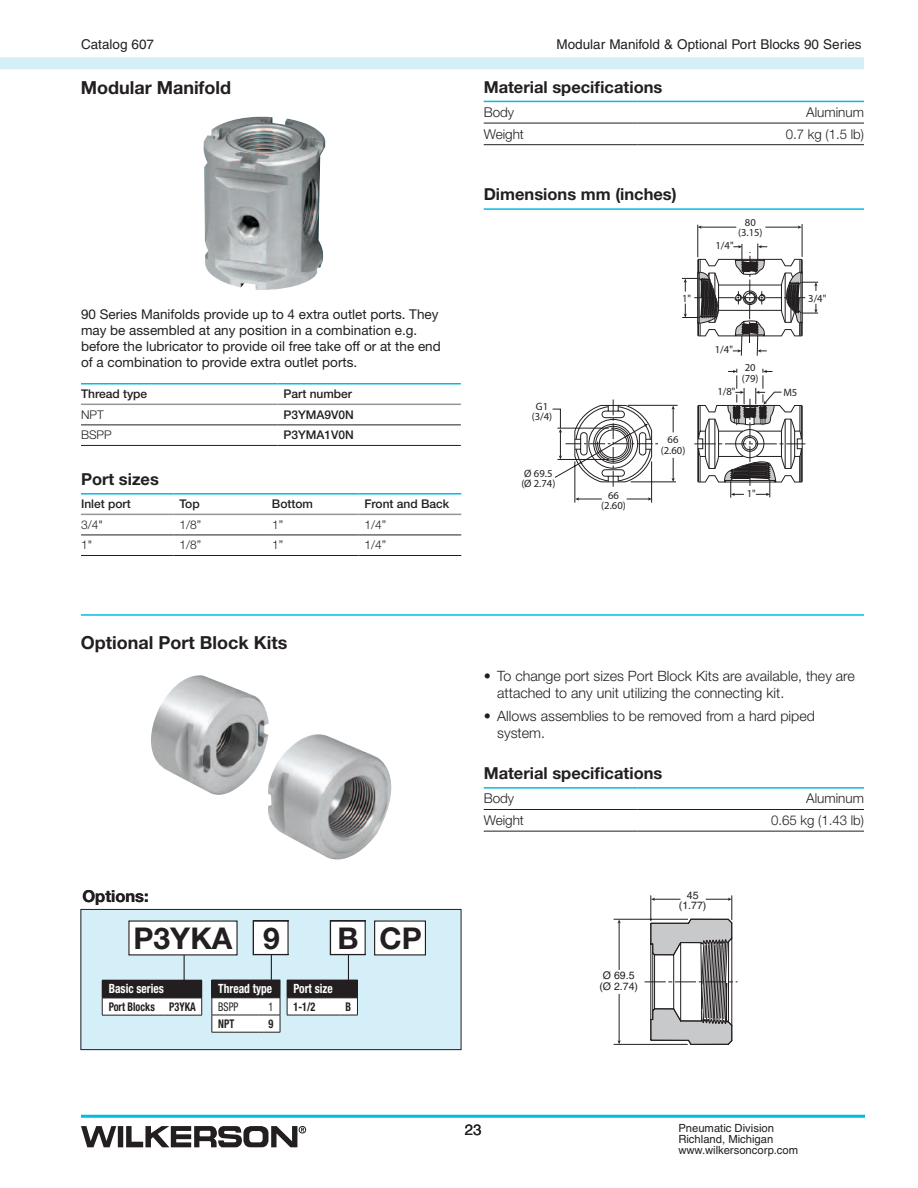
<style>
.page{position:relative;width:918px;height:1188px;background:#fff}
.page>*{position:absolute;margin:0;border:0;box-sizing:border-box;transform-origin:0 0}
.t1{font:700 30px "Helvetica Neue LT Std";color:#231f20}
.t2{font:700 18px "Helvetica Neue LT Std";color:#231f20}
.t3{font:700 16.5px "Helvetica Neue LT Std";color:#231f20}
.t4{font:15px "Helvetica";color:#231f20}
.t5{font:300 14.25px/17.1px "Helvetica Neue LT Std";color:#231f20}
.t6{font:13.5px/16.2px "Helvetica Neue LT Std";color:#231f20}
.t7{font:300 13.5px "Helvetica Neue LT Std";color:#231f20}
.t8{font:13.5px "Helvetica";color:#231f20}
.t9{font:700 condensed 12.75px "Helvetica Neue LT Std";color:#fff;scale:.9 1}
.t10{font:500 12px "Helvetica Neue LT Std";color:#231f20}
.t11{font:300 12px "Helvetica Neue LT Std";color:#231f20}
.t12{font:700 condensed 12px "Helvetica Neue LT Std";color:#231f20;scale:.85 1}
.t13{font:condensed 12px "Helvetica Neue LT Std";color:#231f20;scale:.85 1}
.t14{font:11.25px/11.2px "Helvetica";color:#231f20}
.t15{font:10.65px/10.6px "Helvetica";color:#231f20;text-align:center}
.t16{font:10.5px/10.5px "Helvetica";color:#231f20;text-align:center}
</style>
<div class="page">
<hr style="left:81px;top:1115px;width:784px;height:3px;background:#00bce4">
<svg style="left:81px;top:1126px;width:35px;height:21px"></svg>
<div style="left:118px;top:1126px;width:5px;height:21px;background:#231f20"></div>
<svg style="left:126px;top:1126px;width:178px;height:21px"></svg>
<div style="left:299px;top:1126px;width:7px;height:7px;border:1px solid #231f20;border-radius:50%"></div>
<div style="left:0;top:57px;width:864px;height:12px;background:#d5eff8"></div>
<hr style="left:81px;top:614px;width:783px;height:2px;background:#00bce4">
<img style="left:151px;top:675px;width:241px;height:185px">
<hr style="left:81px;top:425px;width:197px;height:1px;background:#231f20">
<hr style="left:278px;top:425px;width:183px;height:1px;background:#231f20">
<hr style="left:81px;top:445px;width:197px;height:1px;background:#231f20">
<hr style="left:278px;top:445px;width:183px;height:1px;background:#231f20">
<hr style="left:81px;top:404px;width:197px;height:1px;background:#949698">
<hr style="left:278px;top:404px;width:183px;height:1px;background:#949698">
<hr style="left:81px;top:383px;width:197px;height:1px;background:#00bce4">
<hr style="left:278px;top:383px;width:183px;height:1px;background:#00bce4">
<hr style="left:81px;top:535px;width:92px;height:1px;background:#231f20">
<hr style="left:173px;top:535px;width:93px;height:1px;background:#231f20">
<hr style="left:266px;top:535px;width:92px;height:1px;background:#231f20">
<hr style="left:358px;top:535px;width:103px;height:1px;background:#231f20">
<hr style="left:81px;top:555px;width:92px;height:1px;background:#231f20">
<hr style="left:173px;top:555px;width:93px;height:1px;background:#231f20">
<hr style="left:266px;top:555px;width:92px;height:1px;background:#231f20">
<hr style="left:358px;top:555px;width:103px;height:1px;background:#231f20">
<hr style="left:81px;top:514px;width:92px;height:1px;background:#949698">
<hr style="left:173px;top:514px;width:93px;height:1px;background:#949698">
<hr style="left:266px;top:514px;width:92px;height:1px;background:#949698">
<hr style="left:358px;top:514px;width:103px;height:1px;background:#949698">
<hr style="left:81px;top:493px;width:92px;height:2px;background:#00bce4">
<hr style="left:173px;top:493px;width:93px;height:2px;background:#00bce4">
<hr style="left:266px;top:493px;width:92px;height:2px;background:#00bce4">
<hr style="left:358px;top:493px;width:103px;height:2px;background:#00bce4">
<div style="left:81px;top:909px;width:380px;height:141px;background:#d5eff8"></div>
<div style="left:81px;top:909px;width:380px;height:141px;border:1px solid #231f20"></div>
<img style="left:203px;top:117px;width:122px;height:173px">
<svg style="left:574px;top:224px;width:228px;height:279px"></svg>
<svg style="left:798px;top:226px;width:4px;height:3px"></svg>
<hr style="left:701px;top:227px;width:35px;height:1px;background:#231f20">
<svg style="left:698px;top:226px;width:4px;height:3px"></svg>
<svg style="left:672px;top:406px;width:3px;height:26px"></svg>
<svg style="left:672px;top:458px;width:3px;height:24px"></svg>
<svg style="left:627px;top:497px;width:25px;height:4px"></svg>
<svg style="left:575px;top:497px;width:27px;height:4px"></svg>
<svg style="left:552px;top:400px;width:107px;height:89px"></svg>
<svg style="left:682px;top:244px;width:136px;height:112px"></svg>
<svg style="left:694px;top:366px;width:111px;height:132px"></svg>
<hr style="left:484px;top:809px;width:153px;height:1px;background:#231f20">
<hr style="left:637px;top:809px;width:227px;height:1px;background:#231f20">
<hr style="left:484px;top:831px;width:153px;height:1px;background:#231f20">
<hr style="left:637px;top:831px;width:227px;height:1px;background:#231f20">
<hr style="left:484px;top:787px;width:153px;height:2px;background:#00bce4">
<hr style="left:637px;top:787px;width:227px;height:2px;background:#00bce4">
<hr style="left:484px;top:123px;width:153px;height:1px;background:#231f20">
<hr style="left:637px;top:123px;width:227px;height:1px;background:#231f20">
<hr style="left:484px;top:144px;width:153px;height:1px;background:#231f20">
<hr style="left:637px;top:144px;width:227px;height:1px;background:#231f20">
<hr style="left:484px;top:101px;width:153px;height:1px;background:#00bce4">
<hr style="left:637px;top:101px;width:227px;height:1px;background:#00bce4">
<hr style="left:484px;top:208px;width:380px;height:2px;background:#00bce4">
<div style="left:253px;top:920px;width:36px;height:35px;border:1px solid #231f20"></div>
<div style="left:330px;top:920px;width:36px;height:35px;border:1px solid #231f20"></div>
<hr style="left:184px;top:955px;width:1px;height:32px;background:#231f20">
<div style="left:129px;top:921px;width:108px;height:34px;background:#fff"></div>
<div style="left:375px;top:921px;width:50px;height:34px;background:#fff"></div>
<div style="left:374px;top:920px;width:52px;height:35px;border:1px solid #231f20"></div>
<svg style="left:212px;top:921px;width:153px;height:112px"></svg>
<hr style="left:102px;top:1015px;width:62px;height:1px;background:#231f20">
<svg style="left:102px;top:980px;width:100px;height:35px"></svg>
<hr style="left:164px;top:1015px;width:38px;height:1px;background:#231f20">
<hr style="left:614px;top:919px;width:74px;height:1px;background:#231f20">
<hr style="left:614px;top:1044px;width:73px;height:1px;background:#231f20">
<hr style="left:619px;top:994px;width:1px;height:48px;background:#231f20">
<hr style="left:619px;top:922px;width:1px;height:48px;background:#231f20">
<svg style="left:645px;top:896px;width:92px;height:149px"></svg>
<p class="t8" style="left:81px;top:36px;width:75px">Catalog 607</p>
<h2 class="t2" style="left:81px;top:76px;width:152px">Modular Manifold</h2>
<p class="t6" style="left:81px;top:306px;width:361px">90 Series Manifolds provide up to 4 extra outlet ports. They may be assembled at any position in a combination e.g. before the lubricator to provide oil free take off or at the end of a combination to provide extra outlet ports.</p>
<p class="t10" style="left:81px;top:387px;width:68px">Thread type</p>
<p class="t10" style="left:284px;top:387px;width:70px">Part number</p>
<p class="t11" style="left:81px;top:407px;width:24px">NPT</p>
<p class="t10" style="left:284px;top:407px;width:72px">P3YMA9V0N</p>
<p class="t11" style="left:81px;top:428px;width:32px">BSPP</p>
<p class="t10" style="left:284px;top:428px;width:72px">P3YMA1V0N</p>
<p class="t3" style="left:81px;top:469px;width:79px">Port sizes</p>
<p class="t10" style="left:81px;top:497px;width:51px">Inlet port</p>
<p class="t10" style="left:179px;top:497px;width:22px">Top</p>
<p class="t10" style="left:272px;top:497px;width:43px">Bottom</p>
<p class="t10" style="left:364px;top:497px;width:86px">Front and Back</p>
<p class="t11" style="left:81px;top:517px;width:23px">3/4"</p>
<p class="t11" style="left:180px;top:517px;width:23px">1/8”</p>
<p class="t11" style="left:272px;top:517px;width:13px">1”</p>
<p class="t11" style="left:365px;top:517px;width:23px">1/4”</p>
<p class="t11" style="left:81px;top:538px;width:13px">1"</p>
<p class="t11" style="left:180px;top:538px;width:23px">1/8”</p>
<p class="t11" style="left:272px;top:538px;width:13px">1”</p>
<p class="t11" style="left:365px;top:538px;width:23px">1/4”</p>
<p class="t8" style="left:556px;top:36px;width:307px">Modular Manifold &amp; Optional Port Blocks 90 Series</p>
<p class="t3" style="left:484px;top:77px;width:180px">Material specifications</p>
<p class="t7" style="left:484px;top:104px;width:32px">Body</p>
<p class="t7" style="left:806px;top:104px;width:59px">Aluminum</p>
<p class="t7" style="left:484px;top:126px;width:42px">Weight</p>
<p class="t7" style="left:786px;top:126px;width:80px">0.7 kg (1.5 lb)</p>
<p class="t3" style="left:484px;top:184px;width:195px">Dimensions mm (inches)</p>
<p class="t15" style="left:532px;top:401px;width:22px">G1 (3/4)</p>
<p class="t15" style="left:521px;top:468px;width:36px;text-align:left">Ø 69.5 (Ø 2.74)</p>
<p class="t15" style="left:682px;top:292px;width:11px">1"</p>
<p class="t15" style="left:601px;top:489px;width:26px">66 (2.60)</p>
<p class="t15" style="left:661px;top:434px;width:26px">66 (2.60)</p>
<p class="t15" style="left:738px;top:217px;width:26px">80 (3.15)</p>
<p class="t15" style="left:715px;top:240px;width:20px">1/4"</p>
<p class="t15" style="left:808px;top:292px;width:20px">3/4"</p>
<p class="t15" style="left:715px;top:344px;width:20px">1/4"</p>
<p class="t15" style="left:717px;top:386px;width:20px">1/8"</p>
<p class="t15" style="left:783px;top:387px;width:16px">M5</p>
<p class="t15" style="left:742px;top:362px;width:18px;text-align:left">20 (79)</p>
<p class="t15" style="left:747px;top:488px;width:11px">1"</p>
<h2 class="t2" style="left:81px;top:631px;width:208px">Optional Port Block Kits</h2>
<p class="t3" style="left:82px;top:886px;width:68px">Options:</p>
<h1 class="t1" style="left:134px;top:920px;width:148px">P3YKA 9</h1>
<h1 class="t1" style="left:338px;top:920px;width:86px">B CP</h1>
<p class="t9" style="left:109px;top:981px;width:63px">Basic series</p>
<p class="t12" style="left:109px;top:999px;width:104px">Port Blocks P3YKA</p>
<p class="t9" style="left:218px;top:981px;width:61px">Thread type</p>
<p class="t13" style="left:218px;top:999px;width:25px">BSPP</p>
<p class="t13" style="left:269px;top:999px;width:7px">1</p>
<p class="t12" style="left:218px;top:1016px;width:20px">NPT</p>
<p class="t12" style="left:269px;top:1016px;width:7px">9</p>
<p class="t9" style="left:294px;top:981px;width:45px">Port size</p>
<p class="t12" style="left:294px;top:999px;width:27px">1-1/2</p>
<p class="t12" style="left:346px;top:999px;width:8px">B</p>
<p class="t5" style="left:497px;top:667px;width:359px;text-indent:-13px">• To change port sizes Port Block Kits are available, they are attached to any unit utilizing the connecting kit.</p>
<p class="t5" style="left:497px;top:707px;width:319px;text-indent:-13px">• Allows assemblies to be removed from a hard piped system.</p>
<p class="t3" style="left:484px;top:763px;width:180px">Material specifications</p>
<p class="t7" style="left:484px;top:790px;width:32px">Body</p>
<p class="t7" style="left:806px;top:790px;width:59px">Aluminum</p>
<p class="t7" style="left:484px;top:812px;width:42px">Weight</p>
<p class="t7" style="left:771px;top:812px;width:94px">0.65 kg (1.43 lb)</p>
<p class="t16" style="left:599px;top:970px;width:40px">Ø 69.5 (Ø 2.74)</p>
<p class="t16" style="left:679px;top:890px;width:29px">45 (1.77)</p>
<p class="t4" style="left:465px;top:1122px;width:18px">23</p>
<p class="t14" style="left:678px;top:1122px;width:121px">Pneumatic Division<br>Richland, Michigan www.wilkersoncorp.com</p>
</div>
